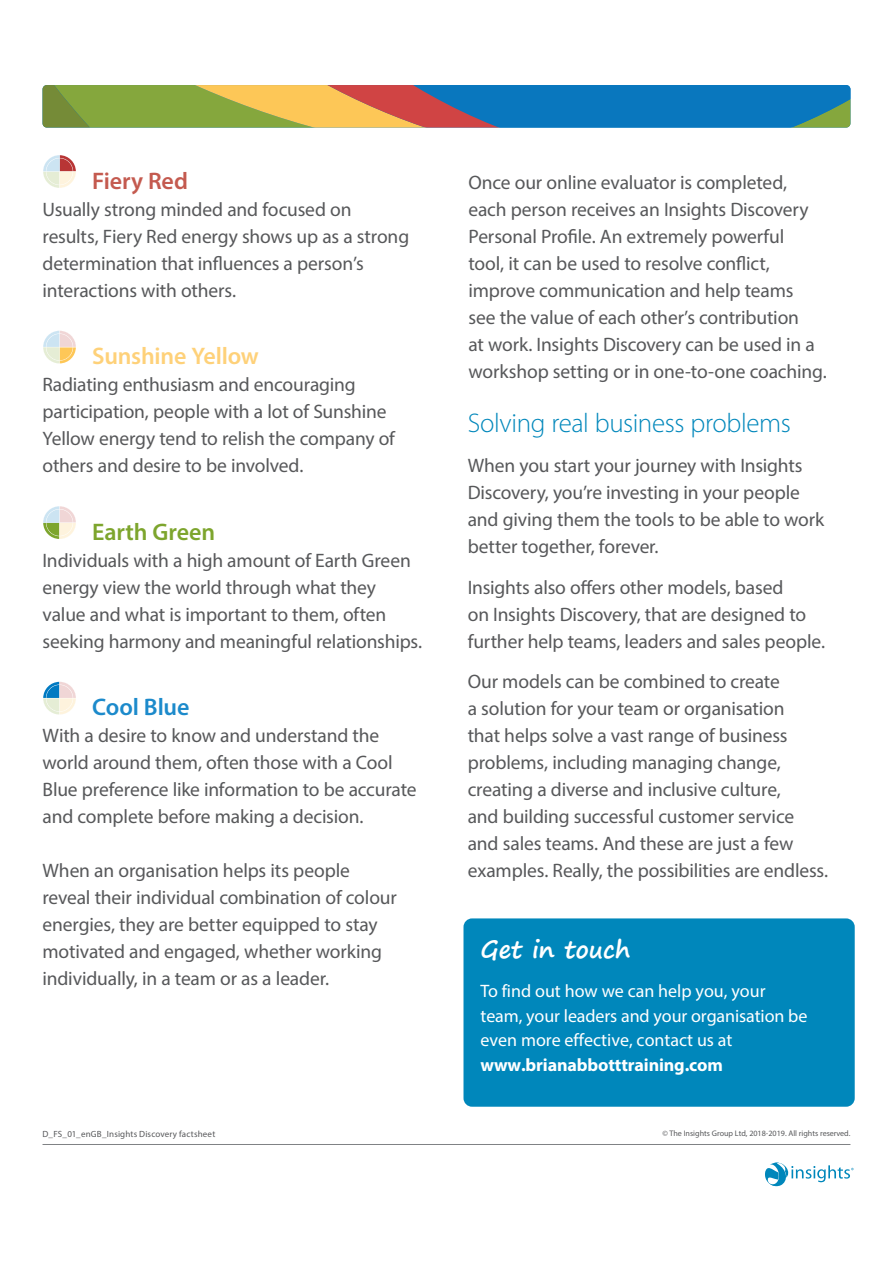
<style>
.page{position:relative;width:893px;height:1263px;background:#fff}
.page>*{position:absolute;margin:0;border:0;box-sizing:border-box;transform-origin:0 0}
.t1{font:300 27px "Myriad Pro";letter-spacing:-.015em;color:#0087bb}
.t2{font:600 24px "Myriad Pro";letter-spacing:-.01em;color:#fed179}
.t3{font:600 24px "Myriad Pro";letter-spacing:-.005em;color:#7da52d}
.t4{font:700 24px "Segoe Print";letter-spacing:-.005em;color:#fff}
.t5{font:600 24px "Myriad Pro";letter-spacing:-.005em;color:#c45a4f}
.t6{font:600 24px "Myriad Pro";letter-spacing:-.005em;color:#1c8acb}
.t7{font:19.5px/27px "Myriad Pro";letter-spacing:-.01em;color:#57585a}
.t8{font:18px/24.6px "Myriad Pro";color:#fff}
.t9{font:700 18px "Myriad Pro";letter-spacing:-.01em;color:#fff}
.t10{font:9px "Myriad Pro";letter-spacing:.02em;color:#57585a}
.t11{font:8.1px "Myriad Pro";color:#57585a}
</style>
<div class="page">
<div style="left:463px;top:918px;width:392px;height:189px;background:#0087bb;border-radius:9px"></div>
<svg style="left:43px;top:681px;width:33px;height:34px"></svg>
<svg style="left:43px;top:506px;width:33px;height:33px"></svg>
<svg style="left:43px;top:155px;width:33px;height:33px"></svg>
<svg style="left:43px;top:330px;width:33px;height:34px"></svg>
<hr style="left:43px;top:1144px;width:807px;height:1px;background:#808285">
<svg style="left:765px;top:1162px;width:89px;height:24px"></svg>
<svg style="left:43px;top:85px;width:807px;height:43px;background:#638a7f"></svg>
<p class="t5" style="left:92px;top:165px;width:97px">Fiery Red</p>
<p class="t7" style="left:43px;top:195px;width:368px">Usually strong minded and focused on results, Fiery Red energy shows up as a strong determination that influences a person’s interactions with others.</p>
<p class="t2" style="left:92px;top:341px;width:168px">Sunshine Yellow</p>
<p class="t7" style="left:43px;top:371px;width:354px">Radiating enthusiasm and encouraging participation, people with a lot of Sunshine Yellow energy tend to relish the company of others and desire to be involved.</p>
<p class="t3" style="left:92px;top:516px;width:124px">Earth Green</p>
<p class="t7" style="left:43px;top:546px;width:381px">Individuals with a high amount of Earth Green energy view the world through what they value and what is important to them, often seeking harmony and meaningful relationships.</p>
<p class="t6" style="left:92px;top:692px;width:99px">Cool Blue</p>
<p class="t7" style="left:43px;top:722px;width:376px">With a desire to know and understand the world around them, often those with a Cool Blue preference like information to be accurate and complete before making a decision.</p>
<p class="t7" style="left:43px;top:857px;width:356px">When an organisation helps its people reveal their individual combination of colour energies, they are better equipped to stay motivated and engaged, whether working individually, in a team or as a leader.</p>
<p class="t10" style="left:43px;top:1128px;width:174px">D_FS_01_enGB_Insights Discovery factsheet</p>
<p class="t7" style="left:468px;top:168px;width:360px">Once our online evaluator is completed, each person receives an Insights Discovery Personal Profile. An extremely powerful<br>tool, it can be used to resolve conflict, improve communication and help teams<br>see the value of each other’s contribution<br>at work. Insights Discovery can be used in a workshop setting or in one-to-one coaching.</p>
<h1 class="t1" style="left:468px;top:406px;width:325px">Solving real business problems</h1>
<p class="t7" style="left:468px;top:452px;width:358px">When you start your journey with Insights Discovery, you’re investing in your people and giving them the tools to be able to work better together, forever.</p>
<p class="t7" style="left:468px;top:573px;width:359px">Insights also offers other models, based<br>on Insights Discovery, that are designed to further help teams, leaders and sales people.</p>
<p class="t7" style="left:468px;top:668px;width:362px">Our models can be combined to create<br>a solution for your team or organisation<br>that helps solve a vast range of business problems, including managing change, creating a diverse and inclusive culture,<br>and building successful customer service and sales teams. And these are just a few examples. Really, the possibilities are endless.</p>
<p class="t4" style="left:480px;top:928px;width:151px">Get in touch</p>
<p class="t8" style="left:480px;top:978px;width:328px">To find out how we can help you, your team, your leaders and your organisation be even more effective, contact us at</p>
<p class="t9" style="left:480px;top:1053px;width:244px">www.brianabbotttraining.com</p>
<p class="t11" style="left:663px;top:1128px;width:189px">© The Insights Group Ltd, 2018-2019. All rights reserved.</p>
</div>
